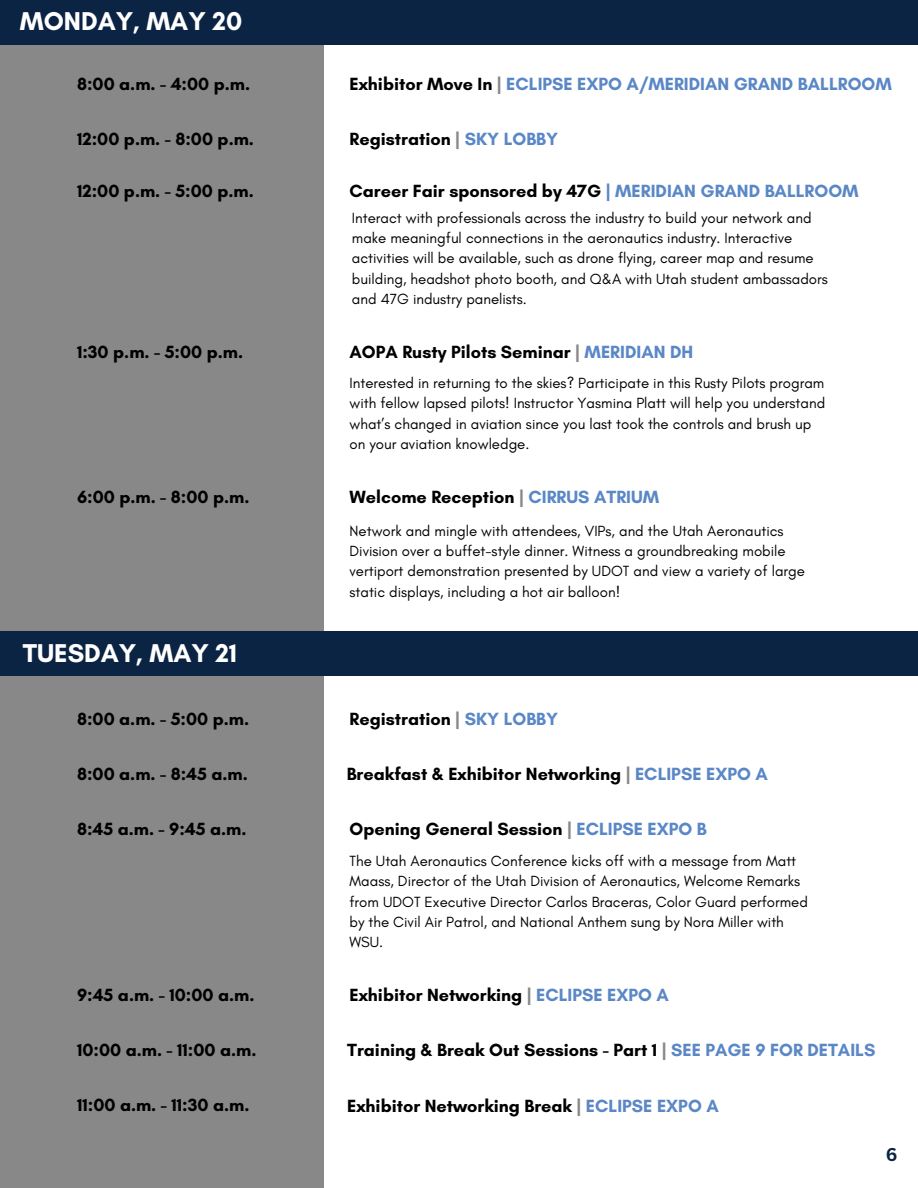
<style>
.page{position:relative;width:918px;height:1188px;background:#fff}
.page>*{position:absolute;margin:0;border:0;box-sizing:border-box;transform-origin:0 0}
.t1{font:700 26.25px "Glacial Indifference";color:#fff}
.t2{font:700 18px "Glacial Indifference";color:#000}
.t3{font:700 18px "Glacial Indifference";color:#5a87c6}
.t4{font:700 18px "Canva Sans";color:#0b2444}
.t5{font:15px/20.2px "Glacial Indifference";color:#000}
.s1{color:#000}
.s2{color:#888}
.s3{color:#5a87c6}
</style>
<div class="page">
<div style="left:0;top:0;width:324px;height:1188px;background:#888"></div>
<div style="left:0;top:631px;width:918px;height:44px;background:#0b2444"></div>
<div style="left:0;top:0;width:918px;height:44px;background:#0b2444"></div>
<h2 class="t1" style="left:20px;top:6px;width:224px">MONDAY, MAY 20</h2>
<h2 class="t2" style="left:77px;top:73px;width:175px">8:00 a.m. - 4:00 p.m.</h2>
<h2 class="t3" style="left:350px;top:73px;width:544px"><span class="s1">Exhibitor Move In</span> <span class="s2">|</span> ECLIPSE EXPO A/MERIDIAN GRAND BALLROOM</h2>
<h2 class="t2" style="left:77px;top:128px;width:178px">12:00 p.m. - 8:00 p.m.</h2>
<h2 class="t2" style="left:350px;top:128px;width:210px">Registration <span class="s2">|</span> <span class="s3">SKY LOBBY</span></h2>
<h2 class="t2" style="left:77px;top:180px;width:178px">12:00 p.m. - 5:00 p.m.</h2>
<h2 class="t2" style="left:350px;top:180px;width:511px">Career Fair sponsored by 47G <span class="s3">| MERIDIAN GRAND BALLROOM</span></h2>
<p class="t5" style="left:352px;top:208px;width:477px">Interact with professionals across the industry to build your network and make meaningful connections in the aeronautics industry. Interactive activities will be available, such as drone flying, career map and resume building, headshot photo booth, and Q&amp;A with Utah student ambassadors and 47G industry panelists.</p>
<h2 class="t2" style="left:77px;top:341px;width:168px">1:30 p.m. - 5:00 p.m.</h2>
<h2 class="t2" style="left:350px;top:341px;width:345px">AOPA Rusty Pilots Seminar <span class="s2">|</span> <span class="s3">MERIDIAN DH</span></h2>
<h1 class="t5" style="left:350px;top:373px;width:477px">Interested in returning to the skies? Participate in this Rusty Pilots program with fellow lapsed pilots! Instructor Yasmina Platt will help you understand what’s changed in aviation since you last took the controls and brush up on your aviation knowledge.</h1>
<h2 class="t2" style="left:77px;top:486px;width:174px">6:00 p.m. - 8:00 p.m.</h2>
<h2 class="t2" style="left:350px;top:486px;width:311px">Welcome Reception <span class="s2">|</span> <span class="s3">CIRRUS ATRIUM</span></h2>
<h1 class="t1" style="left:23px;top:637px;width:216px">TUESDAY, MAY 21</h1>
<h2 class="t5" style="left:350px;top:520px;width:457px">Network and mingle with attendees, VIPs, and the Utah Aeronautics Division over a buffet-style dinner. Witness a groundbreaking mobile vertiport demonstration presented by UDOT and view a variety of large static displays, including a hot air balloon!</h2>
<h2 class="t2" style="left:77px;top:708px;width:174px">8:00 a.m. - 5:00 p.m.</h2>
<h2 class="t2" style="left:350px;top:708px;width:210px">Registration <span class="s2">|</span> <span class="s3">SKY LOBBY</span></h2>
<h2 class="t2" style="left:77px;top:763px;width:172px">8:00 a.m. - 8:45 a.m.</h2>
<h2 class="t2" style="left:347px;top:763px;width:423px">Breakfast &amp; Exhibitor Networking <span class="s2">|</span> <span class="s3">ECLIPSE EXPO A</span></h2>
<h2 class="t2" style="left:77px;top:818px;width:171px">8:45 a.m. - 9:45 a.m.</h2>
<p class="t2" style="left:350px;top:818px;width:359px">Opening General Session <span class="s2">|</span> <span class="s3">ECLIPSE EXPO B</span></p>
<p class="t5" style="left:350px;top:851px;width:460px">The Utah Aeronautics Conference kicks off with a message from Matt Maass, Director of the Utah Division of Aeronautics, Welcome Remarks from UDOT Executive Director Carlos Braceras, Color Guard performed by the Civil Air Patrol, and National Anthem sung by Nora Miller with WSU.</p>
<p class="t2" style="left:77px;top:984px;width:179px">9:45 a.m. - 10:00 a.m.</p>
<h2 class="t2" style="left:350px;top:984px;width:321px">Exhibitor Networking <span class="s2">|</span> <span class="s3">ECLIPSE EXPO A</span></h2>
<p class="t2" style="left:77px;top:1039px;width:181px">10:00 a.m. - 11:00 a.m.</p>
<h2 class="t2" style="left:347px;top:1039px;width:530px">Training &amp; Break Out Sessions - Part 1 <span class="s2">|</span> <span class="s3">SEE PAGE 9 FOR DETAILS</span></h2>
<h2 class="t2" style="left:77px;top:1094px;width:174px">11:00 a.m. - 11:30 a.m.</h2>
<h2 class="t2" style="left:347px;top:1095px;width:373px">Exhibitor Networking Break <span class="s2">|</span> <span class="s3">ECLIPSE EXPO A</span></h2>
<h2 class="t4" style="left:886px;top:1142px;width:13px">6</h2>
</div>
